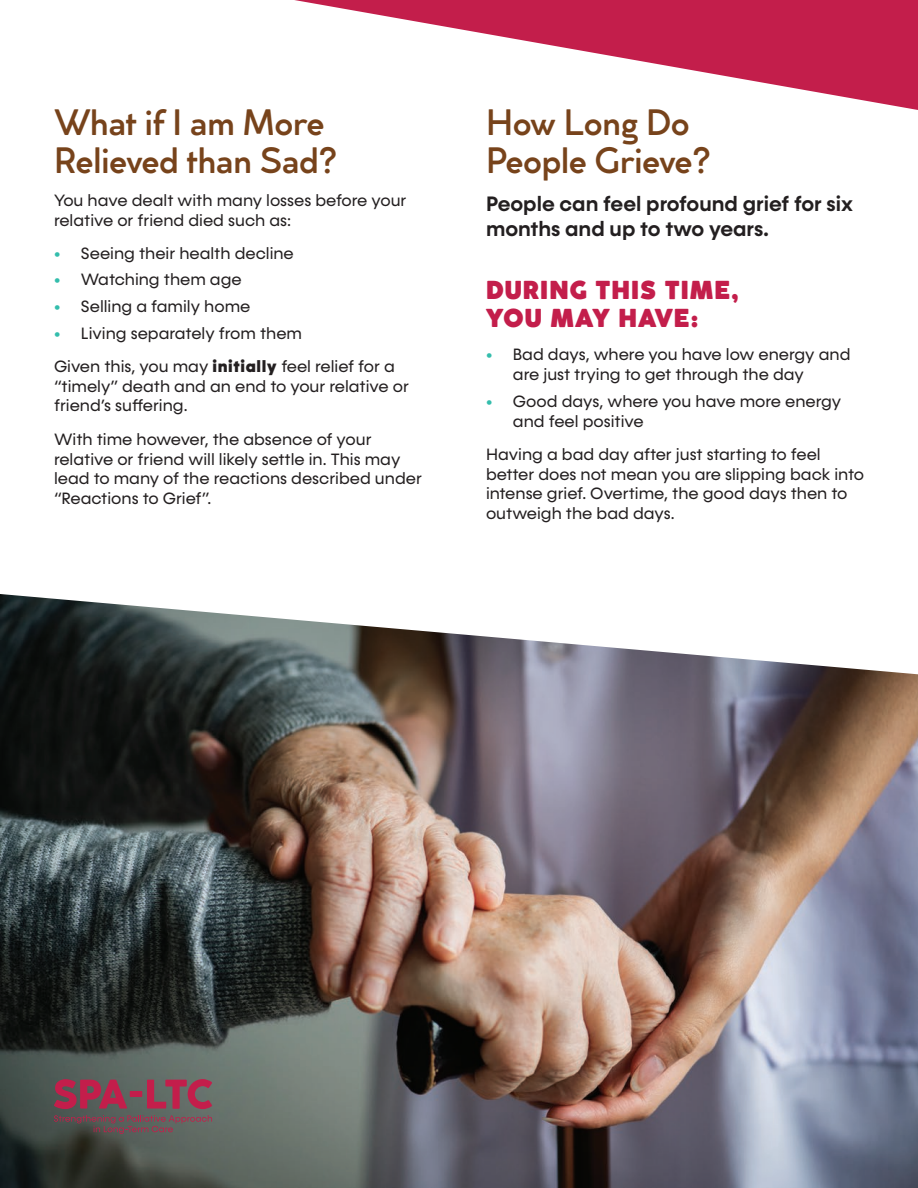
<style>
.page{position:relative;width:918px;height:1188px;background:#fff}
.page>*{position:absolute;margin:0;border:0;box-sizing:border-box;transform-origin:0 0}
.t1{font:500 36px/37.5px "Cocogoose Classic";color:#77431b}
.t2{font:900 25.5px/28.5px "Cocogoose Classic";letter-spacing:.04em;color:#c31e4b}
.t3{font:600 21px/25.2px "Konnect";color:#231f20}
.t4{font:16.5px/19.8px "Konnect";color:#231f20}
.s1{font-weight:900;color:#33bdac}
.s2{font-weight:900}
</style>
<div class="page">
<img style="left:0;top:594px;width:918px;height:594px">
<svg style="left:54px;top:1079px;width:73px;height:30px;background:#933a51"></svg>
<div style="left:130px;top:1091px;width:12px;height:6px;background:#c31e4b"></div>
<svg style="left:147px;top:1079px;width:65px;height:30px;background:#93465a"></svg>
<svg style="left:54px;top:1115px;width:158px;height:19px;background:#655556"></svg>
<svg style="left:294px;top:0;width:624px;height:110px"></svg>
<h1 class="t1" style="left:54px;top:102px;width:285px">What if I am More<br>Relieved than Sad?</h1>
<p class="t4" style="left:54px;top:191px;width:354px">You have dealt with many losses before your relative or friend died such as:</p>
<p class="t4" style="left:54px;top:244px;width:241px"><span class="s1">•</span> Seeing their health decline</p>
<p class="t4" style="left:54px;top:270px;width:189px"><span class="s1">•</span> Watching them age</p>
<p class="t4" style="left:54px;top:297px;width:198px"><span class="s1">•</span> Selling a family home</p>
<p class="t4" style="left:54px;top:317px;width:342px;line-height:33.3px"><span class="s1">•</span> Living separately from them<br>Given this, you may <span class="s2">initially</span> feel relief for a</p>
<p class="t4" style="left:54px;top:376px;width:356px">“timely” death and an end to your relative or friend’s suffering.</p>
<p class="t4" style="left:54px;top:429px;width:369px">With time however, the absence of your relative or friend will likely settle in. This may lead to many of the reactions described under “Reactions to Grief”.</p>
<h1 class="t1" style="left:486px;top:102px;width:226px">How Long Do<br>People Grieve?</h1>
<p class="t3" style="left:486px;top:192px;width:369px">People can feel profound grief for six months and up to two years.</p>
<h2 class="t2" style="left:486px;top:274px;width:255px">DURING THIS TIME,<br>YOU MAY HAVE:</h2>
<p class="t4" style="left:513px;top:345px;width:339px;text-indent:-27px"><span class="s1">•</span> Bad days, where you have low energy and are just trying to get through the day</p>
<p class="t4" style="left:513px;top:392px;width:330px;text-indent:-27px"><span class="s1">•</span> Good days, where you have more energy and feel positive</p>
<p class="t4" style="left:486px;top:445px;width:380px">Having a bad day after just starting to feel better does not mean you are slipping back into intense grief. Overtime, the good days then to outweigh the bad days.</p>
</div>
